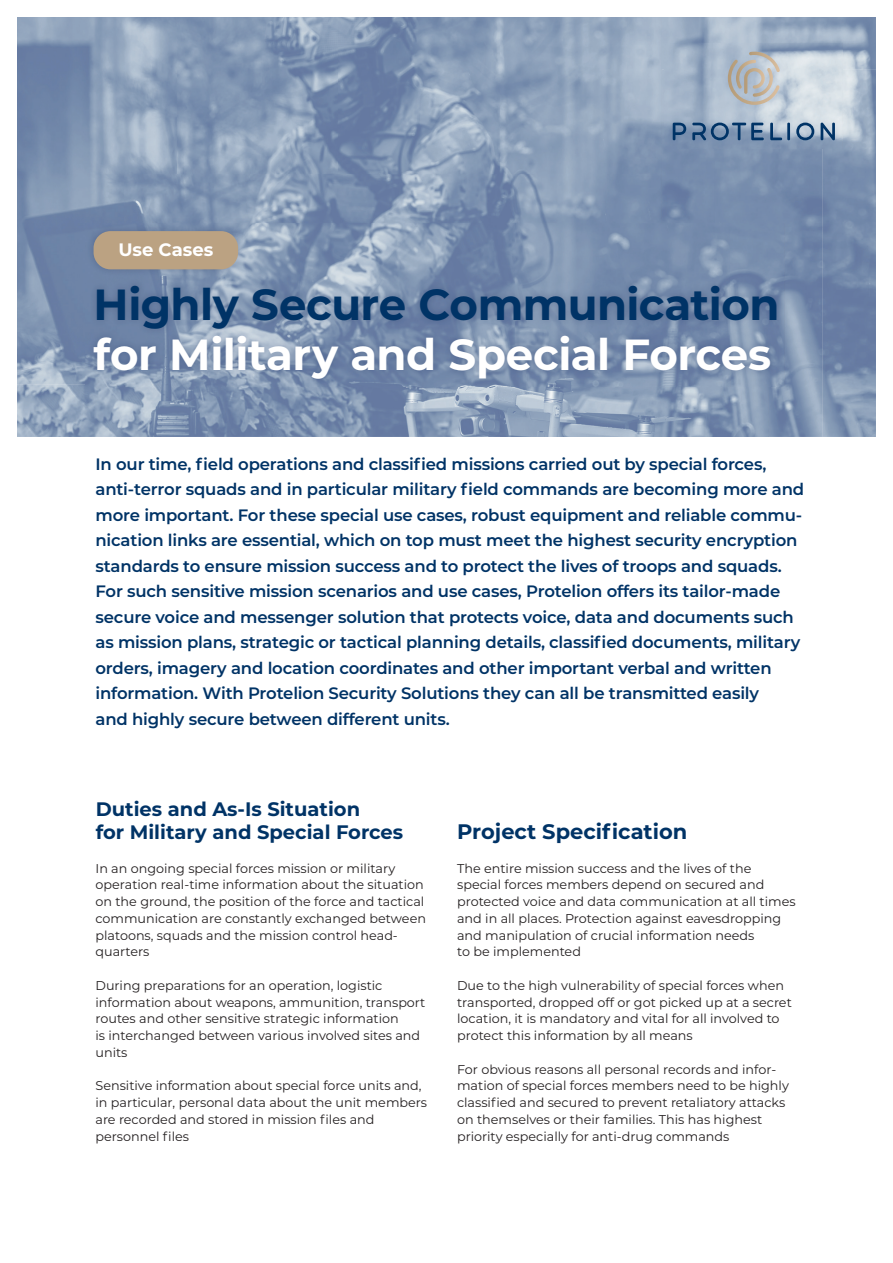
<style>
.page{position:relative;width:893px;height:1263px;background:#fff}
.page>*{position:absolute;margin:0;border:0;box-sizing:border-box;transform-origin:0 0}
.t1{font:700 43.5px "Montserrat";letter-spacing:-.01em;color:#fff}
.t2{font:700 43.5px "Montserrat";letter-spacing:-.015em;color:#036}
.t3{font:700 21px "Montserrat";color:#036}
.t4{font:700 19.5px/23.4px "Montserrat";color:#036}
.t5{font:700 18px "Montserrat";color:#fff}
.t6{font:600 16.5px/25.5px "Montserrat";letter-spacing:-.01em;color:#036}
.t7{font:12.75px/16.8px "Montserrat";color:#231f20}
</style>
<div class="page">
<img style="left:17px;top:17px;width:644px;height:157px">
<img style="left:661px;top:17px;width:215px;height:52px">
<img style="left:661px;top:69px;width:54px;height:154px">
<img style="left:823px;top:69px;width:53px;height:368px">
<img style="left:715px;top:148px;width:108px;height:79px">
<img style="left:17px;top:174px;width:107px;height:210px">
<img style="left:124px;top:174px;width:537px;height:49px">
<img style="left:769px;top:227px;width:54px;height:210px">
<img style="left:17px;top:384px;width:483px;height:53px">
<img style="left:500px;top:386px;width:269px;height:51px">
<img style="left:86px;top:223px;width:698px;height:163px">
<div style="left:94px;top:231px;width:144px;height:38px;background:#bba282;border-radius:17px"></div>
<img style="left:665px;top:44px;width:178px;height:104px">
<svg style="left:673px;top:123px;width:13px;height:17px"></svg>
<svg style="left:692px;top:123px;width:72px;height:17px"></svg>
<svg style="left:770px;top:123px;width:12px;height:17px"></svg>
<hr style="left:787px;top:123px;width:3px;height:17px;background:#036">
<svg style="left:796px;top:123px;width:18px;height:17px"></svg>
<svg style="left:821px;top:123px;width:14px;height:17px"></svg>
<svg style="left:728px;top:52px;width:52px;height:53px;background:#b9bbbc"></svg>
<h3 class="t5" style="left:118px;top:236px;width:96px">Use Cases</h3>
<h1 class="t2" style="left:94px;top:273px;width:687px">Highly Secure Communication</h1>
<h1 class="t1" style="left:94px;top:323px;width:679px">for Military and Special Forces</h1>
<p class="t6" style="left:95px;top:450px;width:710px">In our time, field operations and classified missions carried out by special forces, anti-terror squads and in particular military field commands are becoming more and more important. For these special use cases, robust equipment and reliable commu&shy;nication links are essential, which on top must meet the highest security encryption standards to ensure mission success and to protect the lives of troops and squads.<br>For such sensitive mission scenarios and use cases, Protelion offers its tailor-made secure voice and messenger solution that protects voice, data and documents such as mission plans, strategic or tactical planning details, classified documents, military orders, imagery and location coordinates and other important verbal and written information. With Protelion Security Solutions they can all be transmitted easily<br>and highly secure between different units.</p>
<h3 class="t4" style="left:96px;top:796px;width:309px">Duties and As-Is Situation<br>for Military and Special Forces</h3>
<p class="t7" style="left:95px;top:859px;width:332px">In an ongoing special forces mission or military operation real-time information about the situation on the ground, the position of the force and tactical communication are constantly exchanged between platoons, squads and the mission control head&shy;quarters</p>
<p class="t7" style="left:95px;top:976px;width:331px">During preparations for an operation, logistic information about weapons, ammunition, transport routes and other sensitive strategic information<br>is interchanged between various involved sites and units</p>
<p class="t7" style="left:95px;top:1077px;width:333px">Sensitive information about special force units and, in particular, personal data about the unit members are recorded and stored in mission files and personnel files</p>
<h2 class="t3" style="left:457px;top:816px;width:232px">Project Specification</h2>
<p class="t7" style="left:457px;top:859px;width:340px">The entire mission success and the lives of the special forces members depend on secured and protected voice and data communication at all times and in all places. Protection against eavesdropping and manipulation of crucial information needs<br>to be implemented</p>
<p class="t7" style="left:457px;top:976px;width:336px">Due to the high vulnerability of special forces when transported, dropped off or got picked up at a secret location, it is mandatory and vital for all involved to protect this information by all means</p>
<p class="t7" style="left:457px;top:1060px;width:333px">For obvious reasons all personal records and infor&shy;mation of special forces members need to be highly classified and secured to prevent retaliatory attacks on themselves or their families. This has highest priority especially for anti-drug commands</p>
</div>
